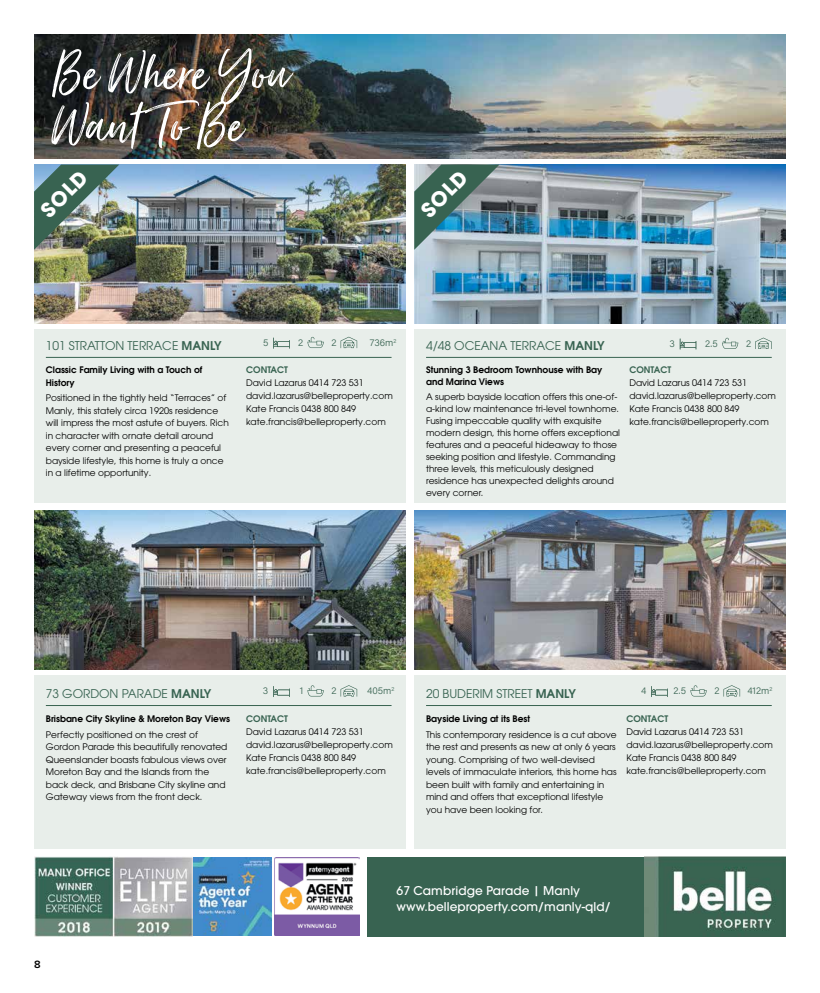
<style>
.page{position:relative;width:820px;height:993px;background:#fff}
.page>*{position:absolute;margin:0;border:0;box-sizing:border-box;transform-origin:0 0}
.t1{font:68px/52px "Just Lovely";color:#fff}
.t2{font:700 20px "Avant Garde";color:#fff}
.t3{font:12px "Avant Garde";letter-spacing:-.005em;color:#386351}
.t4{font:500 12px/16px "Avant Garde";letter-spacing:.005em;color:#fff}
.t5{font:600 11px "Proxima Nova";color:#000}
.t6{font:9.9px "Acumin Variable Concept";letter-spacing:.005em;color:#386351}
.t7{font:9px/12.5px "Avant Garde";color:#000}
.t8{font:600 9px/12.5px "Avant Garde";color:#000}
.t9{font:600 9px "Avant Garde";color:#386351}
.s1{font-weight:600}
</style>
<div class="page">
<div style="left:367px;top:856px;width:327px;height:79px;background:#386351"></div>
<img style="left:643px;top:856px;width:142px;height:79px">
<div style="left:34px;top:329px;width:371px;height:173px;background:#e8eeea"></div>
<div style="left:34px;top:675px;width:371px;height:173px;background:#e8eeea"></div>
<div style="left:414px;top:329px;width:371px;height:173px;background:#e8eeea"></div>
<div style="left:414px;top:675px;width:371px;height:173px;background:#e8eeea"></div>
<svg style="left:679px;top:338px;width:17px;height:11px"></svg>
<svg style="left:722px;top:337px;width:16px;height:12px"></svg>
<svg style="left:755px;top:337px;width:16px;height:12px"></svg>
<hr style="left:46px;top:357px;width:345px;height:1px;background:#386351">
<hr style="left:46px;top:705px;width:345px;height:1px;background:#386351">
<hr style="left:426px;top:357px;width:345px;height:1px;background:#386351">
<hr style="left:426px;top:705px;width:345px;height:1px;background:#386351">
<img style="left:34px;top:164px;width:371px;height:159px">
<img style="left:34px;top:510px;width:371px;height:159px">
<img style="left:414px;top:164px;width:371px;height:159px">
<img style="left:414px;top:510px;width:371px;height:159px">
<img style="left:34px;top:856px;width:237px;height:79px">
<img style="left:274px;top:857px;width:85px;height:77px">
<img style="left:34px;top:34px;width:751px;height:124px">
<svg style="left:273px;top:337px;width:16px;height:11px"></svg>
<svg style="left:307px;top:337px;width:17px;height:11px"></svg>
<svg style="left:340px;top:336px;width:17px;height:12px"></svg>
<img style="left:34px;top:164px;width:85px;height:86px">
<img style="left:414px;top:164px;width:85px;height:86px">
<svg style="left:273px;top:686px;width:16px;height:10px"></svg>
<svg style="left:307px;top:685px;width:17px;height:11px"></svg>
<svg style="left:340px;top:685px;width:17px;height:11px"></svg>
<svg style="left:651px;top:686px;width:16px;height:10px"></svg>
<svg style="left:690px;top:685px;width:16px;height:11px"></svg>
<svg style="left:723px;top:685px;width:16px;height:11px"></svg>
<h1 class="t1" style="left:52px;top:50px;width:239px">Be Where You<br>Want To Be</h1>
<h2 class="t2" style="left:35px;top:204px;width:58px;rotate:-45deg">SOLD</h2>
<h2 class="t2" style="left:415px;top:204px;width:58px;rotate:-45deg">SOLD</h2>
<h3 class="t3" style="left:46px;top:338px;width:177px">101 STRATTON TERRACE <span class="s1">MANLY</span></h3>
<p class="t8" style="left:46px;top:363px;width:158px">Classic Family Living with a Touch of<br>History</p>
<p class="t7" style="left:46px;top:391px;width:184px">Positioned in the tightly held “Terraces” of Manly, this stately circa 1920s residence will impress the most astute of buyers. Rich in character with ornate detail around every corner and presenting a peaceful bayside lifestyle, this home is truly a once in a lifetime opportunity.</p>
<p class="t6" style="left:263px;top:335px;width:7px">5</p>
<p class="t6" style="left:298px;top:335px;width:7px">2</p>
<p class="t6" style="left:331px;top:335px;width:7px">2</p>
<p class="t6" style="left:370px;top:335px;width:28px">736m<sup>2</sup></p>
<p class="t9" style="left:246px;top:364px;width:43px">CONTACT</p>
<p class="t7" style="left:246px;top:376px;width:148px;line-height:13px">David Lazarus 0414 723 531 david.lazarus@belleproperty.com<br>Kate Francis 0438 800 849 kate.francis@belleproperty.com</p>
<h3 class="t3" style="left:426px;top:338px;width:180px">4/48 OCEANA TERRACE <span class="s1">MANLY</span></h3>
<p class="t8" style="left:426px;top:363px;width:178px;line-height:12px">Stunning 3 Bedroom Townhouse with Bay and Marina Views</p>
<p class="t7" style="left:426px;top:390px;width:195px;line-height:12px">A superb bayside location offers this one-of&shy;a-kind low maintenance tri-level townhome.<br>Fusing impeccable quality with exquisite modern design, this home offers exceptional features and a peaceful hideaway to those seeking position and lifestyle. Commanding three levels, this meticulously designed residence has unexpected delights around every corner.</p>
<p class="t6" style="left:669px;top:336px;width:7px">3</p>
<p class="t6" style="left:704px;top:336px;width:14px">2.5</p>
<p class="t6" style="left:745px;top:336px;width:7px">2</p>
<p class="t9" style="left:629px;top:364px;width:43px">CONTACT</p>
<p class="t7" style="left:629px;top:376px;width:148px;line-height:13px">David Lazarus 0414 723 531 david.lazarus@belleproperty.com<br>Kate Francis 0438 800 849 kate.francis@belleproperty.com</p>
<h3 class="t3" style="left:46px;top:686px;width:167px">73 GORDON PARADE <span class="s1">MANLY</span></h3>
<p class="t8" style="left:46px;top:712px;width:186px">Brisbane City Skyline &amp; Moreton Bay Views</p>
<p class="t7" style="left:46px;top:727px;width:183px">Perfectly positioned on the crest of Gordon Parade this beautifully renovated Queenslander boasts fabulous views over Moreton Bay and the Islands from the back deck, and Brisbane City skyline and Gateway views from the front deck.</p>
<p class="t6" style="left:263px;top:683px;width:7px">3</p>
<p class="t6" style="left:299px;top:683px;width:5px">1</p>
<p class="t6" style="left:331px;top:683px;width:7px">2</p>
<p class="t6" style="left:367px;top:683px;width:29px">405m<sup>2</sup></p>
<p class="t6" style="left:640px;top:683px;width:7px">4</p>
<p class="t6" style="left:673px;top:683px;width:14px">2.5</p>
<p class="t6" style="left:714px;top:683px;width:7px">2</p>
<p class="t6" style="left:747px;top:683px;width:27px">412m<sup>2</sup></p>
<h3 class="t3" style="left:426px;top:686px;width:151px">20 BUDERIM STREET <span class="s1">MANLY</span></h3>
<p class="t9" style="left:246px;top:712px;width:43px">CONTACT</p>
<p class="t7" style="left:246px;top:725px;width:148px;line-height:13px">David Lazarus 0414 723 531 david.lazarus@belleproperty.com<br>Kate Francis 0438 800 849 kate.francis@belleproperty.com</p>
<p class="t8" style="left:426px;top:712px;width:106px">Bayside Living at its Best</p>
<p class="t7" style="left:426px;top:727px;width:192px">This contemporary residence is a cut above the rest and presents as new at only 6 years young. Comprising of two well-devised levels of immaculate interiors, this home has been built with family and entertaining in mind and offers that exceptional lifestyle you have been looking for.</p>
<p class="t9" style="left:626px;top:712px;width:43px">CONTACT</p>
<p class="t7" style="left:626px;top:725px;width:148px;line-height:13px">David Lazarus 0414 723 531 david.lazarus@belleproperty.com<br>Kate Francis 0438 800 849 kate.francis@belleproperty.com</p>
<p class="t5" style="left:34px;top:957px;width:8px">8</p>
<h3 class="t4" style="left:396px;top:882px;width:215px">67 Cambridge Parade | Manly www.belleproperty.com/manly-qld/</h3>
</div>
